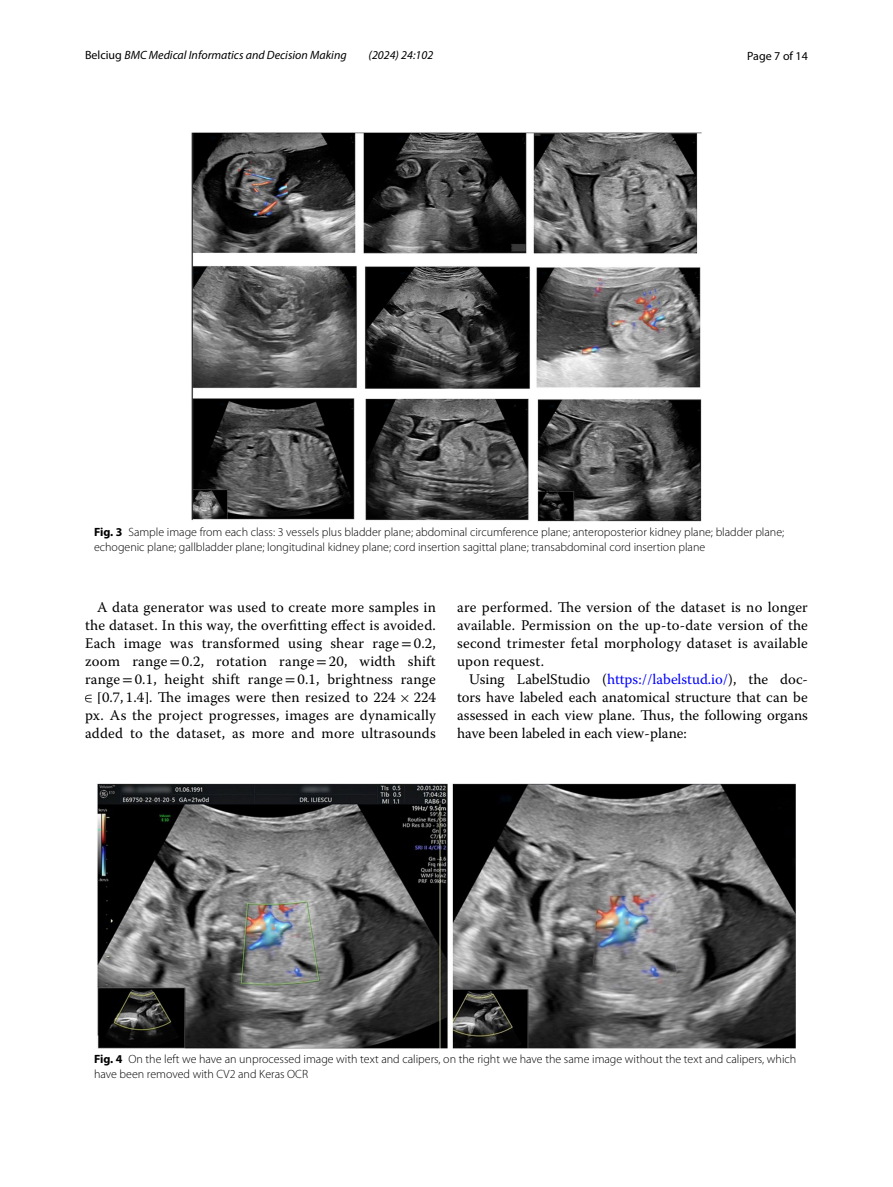
<style>
.page{position:relative;width:893px;height:1187px;background:#fff}
.page>*{position:absolute;margin:0;border:0;box-sizing:border-box;transform-origin:0 0}
.t1{font:14.7px/18px "Warnock Pro";letter-spacing:.015em;color:#000;text-align:justify}
.t2{font:300 12px/15px "Myriad Pro";color:#000}
.t3{font:italic 12px "Myriad Pro";color:#000}
.t4{font:12px "Myriad Pro";color:#000}
.s1{font-style:normal}
.s2{font-weight:700}
.s3{font-family:"STIX"}
.s4{font-family:"MTSYN36"}
.s5{font-family:"Warnock Pro Regular 38"}
.s6{font-family:"Warnock Pro Regular 39"}
.s7{font-family:"MTSYN37"}
.s8{color:#00f}
</style>
<div class="page">
<img style="left:191px;top:133px;width:511px;height:388px">
<img style="left:97px;top:783px;width:699px;height:264px">
<p class="t3" style="left:85px;top:48px;width:263px"><span class="s1">Belciug</span> BMC Medical Informatics and Decision Making</p>
<p class="t3" style="left:369px;top:48px;width:66px">(2024) 24:102</p>
<p class="t4" style="left:747px;top:48px;width:62px">Page 7 of 14</p>
<p class="t2" style="left:94px;top:525px;width:692px"><span class="s2">Fig. 3</span> Sample image from each class: 3 vessels plus bladder plane; abdominal circumference plane; anteroposterior kidney plane; bladder plane; echogenic plane; gallbladder plane; longitudinal kidney plane; cord insertion sagittal plane; transabdominal cord insertion plane</p>
<p class="t1" style="left:84px;top:597px;width:354px;text-indent:13px">A data generator was used to create more samples in the dataset. In this way, the overfitting effect is avoided.<br>Each image was transformed using shear rage<span class="s3">=</span>0.2, zoom range<span class="s3">=</span>0.2, rotation range<span class="s3">=</span>20, width shift range<span class="s3">=</span>0.1, height shift range<span class="s3">=</span>0.1, brightness range <span class="s4">∈ [</span><span class="s5">0.7, 1.4</span><span class="s4">]</span>. The images were then resized to <span class="s6">224</span> <span class="s7">×</span> <span class="s6">224 </span>px. As the project progresses, images are dynamically added to the dataset, as more and more ultrasounds</p>
<p class="t1" style="left:457px;top:597px;width:352px">are performed. The version of the dataset is no longer available. Permission on the up-to-date version of the second trimester fetal morphology dataset is available upon request.</p>
<p class="t1" style="left:457px;top:669px;width:352px;text-indent:12px">Using LabelStudio (<span class="s8">https://labelstud.io/</span>), the doc&shy;tors have labeled each anatomical structure that can be assessed in each view plane. Thus, the following organs have been labeled in each view-plane:</p>
<p class="t2" style="left:94px;top:1051px;width:704px"><span class="s2">Fig. 4</span> On the left we have an unprocessed image with text and calipers, on the right we have the same image without the text and calipers, which have been removed with CV2 and Keras OCR</p>
</div>
